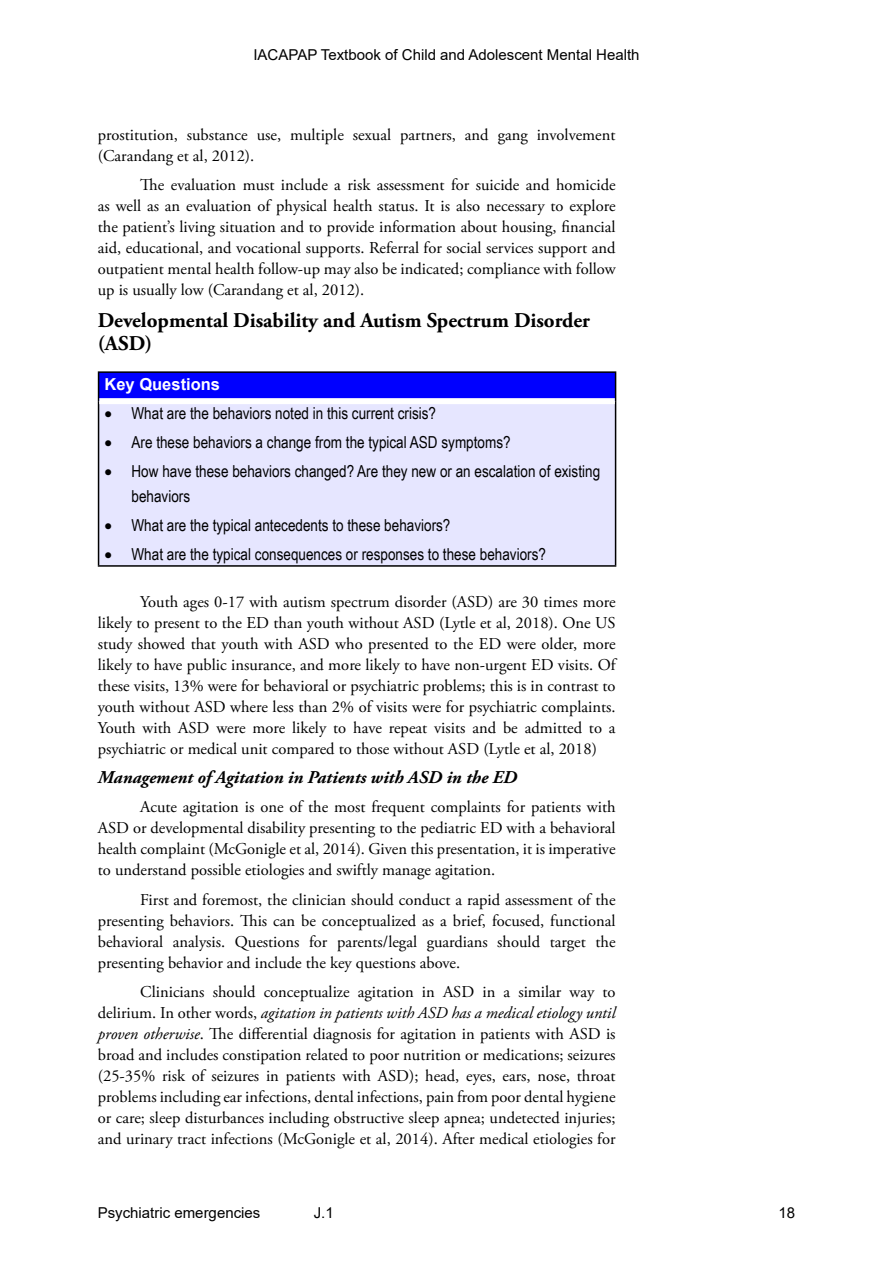
<style>
.page{position:relative;width:893px;height:1263px;background:#fff}
.page>*{position:absolute;margin:0;border:0;box-sizing:border-box;transform-origin:0 0}
.t1{font:700 21px/23.1px "Adobe Garamond Pro";color:#000}
.t2{font:italic 700 18px "Adobe Garamond Pro";color:#000}
.Book_style_1{font:16.5px/21px "Adobe Garamond Pro";color:#000;text-align:justify}
.t3{font:16.5px/24.8px "Arial Narrow";color:#000}
.t4{font:700 16.5px "Arial";color:#fff}
.t5{font:15px "Arial";color:#000}
.s1{font-style:italic}
</style>
<div class="page">
<div style="left:99px;top:372px;width:517px;height:29px;background:#00f"></div>
<div style="left:99px;top:401px;width:517px;height:165px;background:#e6e6ff"></div>
<hr style="left:98px;top:401px;width:1px;height:164px;background:#000">
<hr style="left:615px;top:401px;width:1px;height:164px;background:#000">
<hr style="left:98px;top:565px;width:518px;height:2px;background:#000">
<hr style="left:98px;top:371px;width:518px;height:2px;background:#000">
<svg style="left:98px;top:373px;width:1px;height:28px"></svg>
<svg style="left:615px;top:373px;width:1px;height:28px"></svg>
<div style="left:99px;top:398px;width:516px;height:6px;background:#fff"></div>
<p class="t5" style="left:253px;top:45px;width:388px">IACAPAP Textbook of Child and Adolescent Mental Health</p>
<p class="Book_style_1" style="left:98px;top:124px;width:519px">prostitution, substance use, multiple sexual partners, and gang involvement (Carandang et al, 2012).</p>
<p class="Book_style_1" style="left:98px;top:175px;width:519px;text-indent:43px">The evaluation must include a risk assessment for suicide and homicide as well as an evaluation of physical health status. It is also necessary to explore the patient’s living situation and to provide information about housing, financial aid, educational, and vocational supports. Referral for social services support and outpatient mental health follow-up may also be indicated; compliance with follow up is usually low (Carandang et al, 2012).</p>
<p class="t1" style="left:98px;top:309px;width:494px">Developmental Disability and Autism Spectrum Disorder (ASD)</p>
<p class="t4" style="left:105px;top:373px;width:117px">Key Questions</p>
<p class="t3" style="left:105px;top:400px;width:333px">• What are the behaviors noted in this current crisis?</p>
<p class="t3" style="left:105px;top:429px;width:408px">• Are these behaviors a change from the typical ASD symptoms?</p>
<p class="t3" style="left:132px;top:458px;width:470px;text-indent:-27px">• How have these behaviors changed? Are they new or an escalation of existing behaviors</p>
<p class="t3" style="left:105px;top:512px;width:347px">• What are the typical antecedents to these behaviors?</p>
<p class="t3" style="left:105px;top:541px;width:443px">• What are the typical consequences or responses to these behaviors?</p>
<p class="Book_style_1" style="left:98px;top:592px;width:519px;text-indent:43px">Youth ages 0-17 with autism spectrum disorder (ASD) are 30 times more likely to present to the ED than youth without ASD (Lytle et al, 2018). One US study showed that youth with ASD who presented to the ED were older, more likely to have public insurance, and more likely to have non-urgent ED visits. Of these visits, 13% were for behavioral or psychiatric problems; this is in contrast to youth without ASD where less than 2% of visits were for psychiatric complaints.<br>Youth with ASD were more likely to have repeat visits and be admitted to a psychiatric or medical unit compared to those without ASD (Lytle et al, 2018)</p>
<p class="t2" style="left:98px;top:766px;width:421px">Management of Agitation in Patients with ASD in the ED</p>
<p class="Book_style_1" style="left:98px;top:797px;width:519px;text-indent:43px">Acute agitation is one of the most frequent complaints for patients with ASD or developmental disability presenting to the pediatric ED with a behavioral health complaint (McGonigle et al, 2014). Given this presentation, it is imperative to understand possible etiologies and swiftly manage agitation.</p>
<p class="Book_style_1" style="left:98px;top:889px;width:519px;text-indent:43px">First and foremost, the clinician should conduct a rapid assessment of the presenting behaviors. This can be conceptualized as a brief, focused, functional behavioral analysis. Questions for parents/legal guardians should target the presenting behavior and include the key questions above.</p>
<p class="Book_style_1" style="left:98px;top:982px;width:519px;text-indent:43px">Clinicians should conceptualize agitation in ASD in a similar way to delirium. In other words, <span class="s1">agitation in patients with ASD has a medical etiology until proven otherwise</span>. The differential diagnosis for agitation in patients with ASD is broad and includes constipation related to poor nutrition or medications; seizures (25-35% risk of seizures in patients with ASD); head, eyes, ears, nose, throat problems including ear infections, dental infections, pain from poor dental hygiene or care; sleep disturbances including obstructive sleep apnea; undetected injuries; and urinary tract infections (McGonigle et al, 2014). After medical etiologies for</p>
<p class="t5" style="left:98px;top:1202px;width:164px">Psychiatric emergencies</p>
<p class="t5" style="left:314px;top:1202px;width:22px">J.1</p>
<p class="t5" style="left:778px;top:1202px;width:18px">18</p>
</div>
